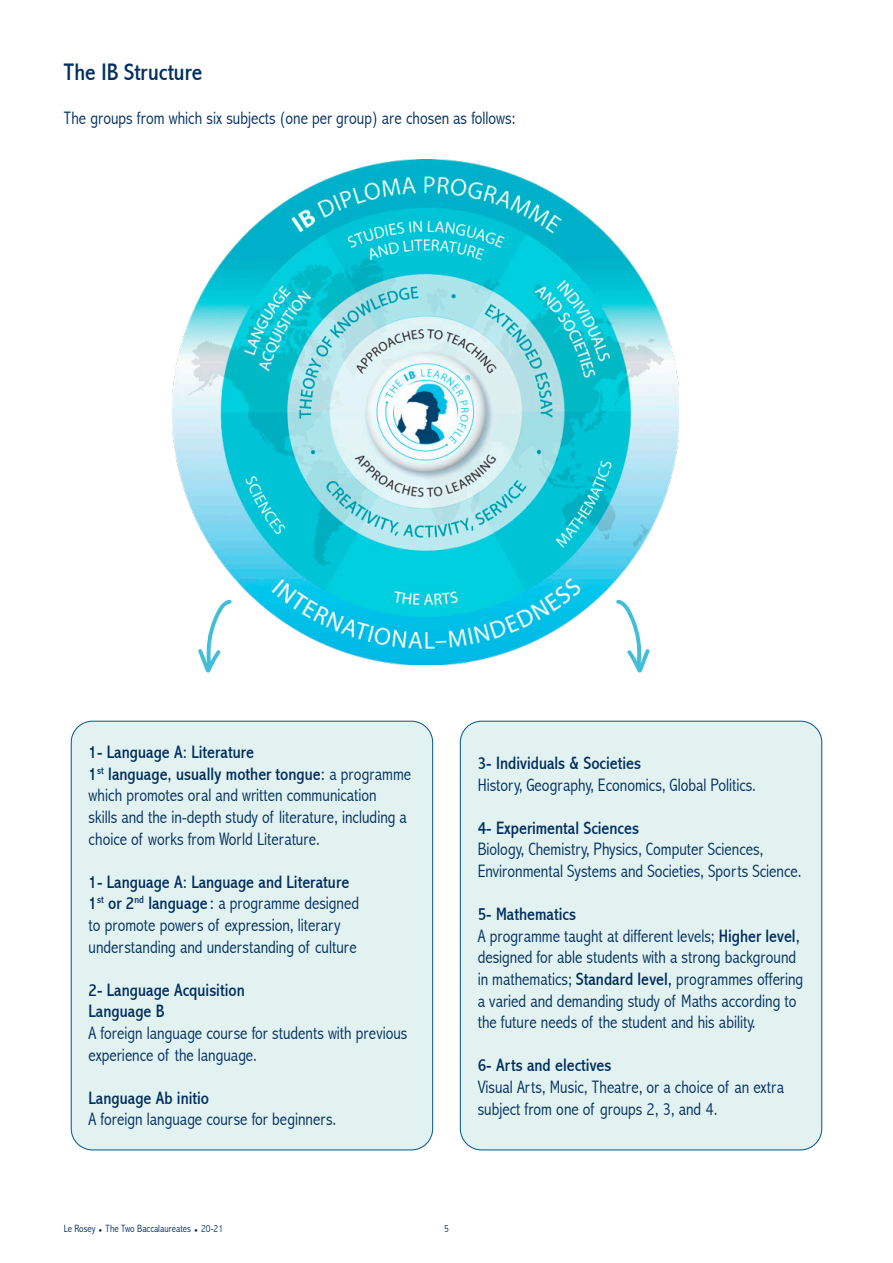
<style>
.page{position:relative;width:893px;height:1263px;background:#fff}
.page>*{position:absolute;margin:0;border:0;box-sizing:border-box;transform-origin:0 0}
.t1{font:condensed 24px "Abadi";color:#002e5f}
.t2{font:300 condensed 18px/21.6px "Abadi";color:#002e5f}
.t3{font:condensed 18px/21.6px "Abadi";color:#002e5f}
.t4{font:300 condensed 10.5px "Abadi";color:#002e5f}
.s1{font-weight:400}
</style>
<div class="page">
<div style="left:71px;top:721px;width:362px;height:429px;background:#e2f2f0;border-radius:21px"></div>
<div style="left:460px;top:721px;width:362px;height:429px;background:#e2f2f0;border-radius:21px"></div>
<img style="left:173px;top:159px;width:505px;height:506px">
<svg style="left:180px;top:597px;width:77px;height:68px"></svg>
<svg style="left:590px;top:597px;width:78px;height:68px"></svg>
<h1 class="t1" style="left:64px;top:58px;width:140px">The IB Structure</h1>
<p class="t2" style="left:64px;top:107px;width:453px">The groups from which six subjects (one per group) are chosen as follows:</p>
<p class="t2" style="left:89px;top:741px;width:324px"><span class="s1">1- Language A: Literature<br>1</span><sup>st</sup> <span class="s1">language, usually mother tongue:</span> a programme which promotes oral and written communication<br>skills and the in-depth study of literature, including a choice of works from World Literature.</p>
<p class="t2" style="left:89px;top:871px;width:272px"><span class="s1">1- Language A: Language and Literature 1</span><sup>st</sup> <span class="s1">or 2</span><sup>nd</sup> <span class="s1">language :</span> a programme designed to promote powers of expression, literary understanding and understanding of culture</p>
<p class="t3" style="left:89px;top:979px;width:158px">2- Language Acquisition<br>Language B</p>
<p class="t2" style="left:89px;top:1022px;width:320px">A foreign language course for students with previous experience of the language.</p>
<p class="t3" style="left:89px;top:1087px;width:122px">Language Ab initio</p>
<p class="t2" style="left:89px;top:1108px;width:249px">A foreign language course for beginners.</p>
<p class="t3" style="left:478px;top:752px;width:165px">3- Individuals &amp; Societies</p>
<p class="t2" style="left:478px;top:774px;width:280px">History, Geography, Economics, Global Politics.</p>
<p class="t3" style="left:478px;top:817px;width:163px">4- Experimental Sciences</p>
<p class="t2" style="left:478px;top:838px;width:325px">Biology, Chemistry, Physics, Computer Sciences,<br>Environmental Systems and Societies, Sports Science.</p>
<p class="t2" style="left:478px;top:903px;width:327px"><span class="s1">5- Mathematics<br></span>A programme taught at different levels; <span class="s1">Higher level, </span>designed for able students with a strong background in mathematics; <span class="s1">Standard level,</span> programmes offering a varied and demanding study of Maths according to the future needs of the student and his ability.</p>
<p class="t3" style="left:478px;top:1055px;width:135px">6- Arts and electives</p>
<p class="t2" style="left:478px;top:1076px;width:308px">Visual Arts, Music, Theatre, or a choice of an extra subject from one of groups 2, 3, and 4.</p>
<p class="t4" style="left:64px;top:1222px;width:161px">Le Rosey • The Two Baccalaureates • 20-21</p>
<p class="t4" style="left:444px;top:1222px;width:6px">5</p>
</div>
